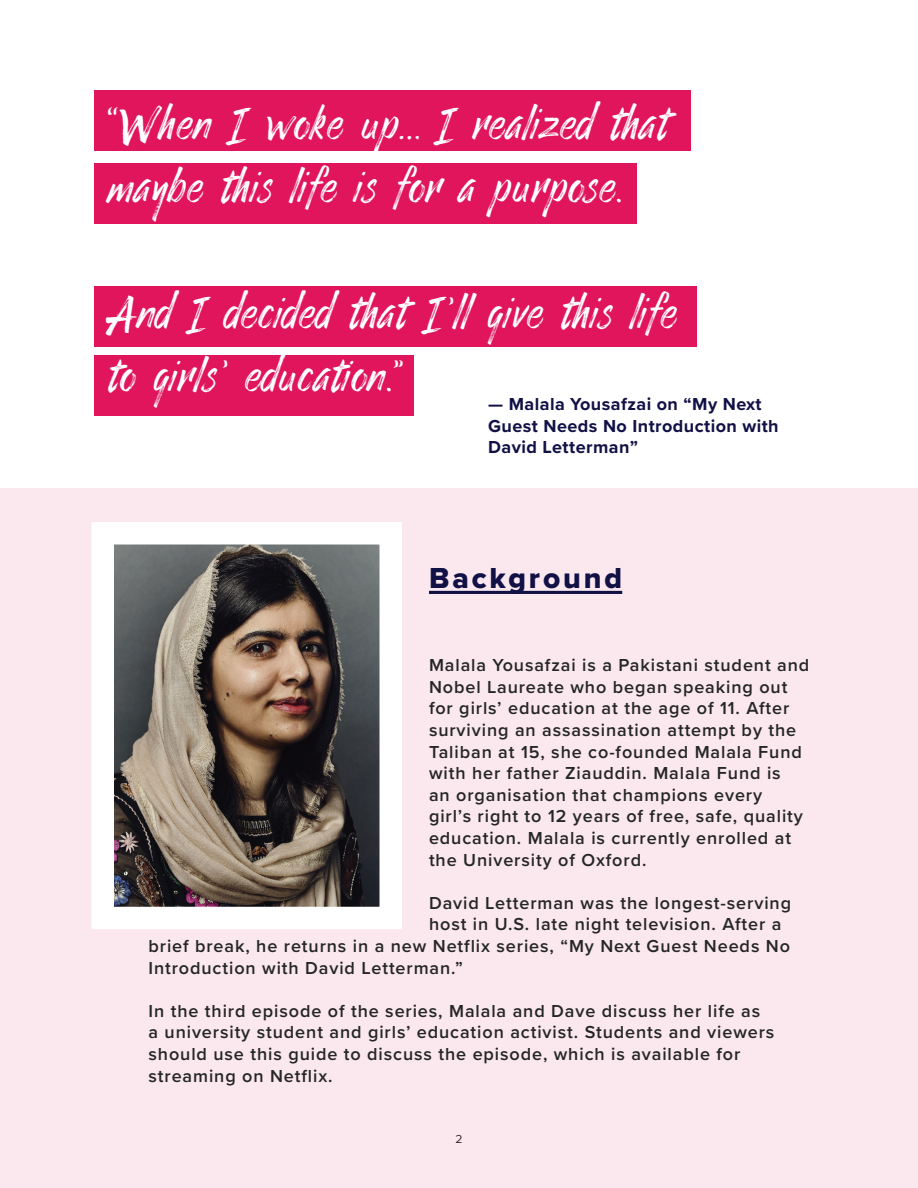
<style>
.page{position:relative;width:918px;height:1188px;background:#fff}
.page>*{position:absolute;margin:0;border:0;box-sizing:border-box;transform-origin:0 0}
.t1{font:45px/63px "Enjoythe Ride";letter-spacing:.025em;color:#fff}
.t2{font:30px "Proxima Nova Extrabld";letter-spacing:.095em;color:#111146}
.t3{font:600 18px/21.6px "Proxima Nova";letter-spacing:.05em;color:#252626}
.t4{font:700 18px/21.6px "Proxima Nova";letter-spacing:.025em;color:#111146}
.t5{font:12px "Proxima Nova";color:#252626}
</style>
<div class="page">
<div style="left:0;top:488px;width:918px;height:700px;background:#fbe8ef"></div>
<hr style="left:429px;top:591px;width:193px;height:3px;background:#111146">
<img style="left:115px;top:545px;width:264px;height:361px">
<div style="left:92px;top:522px;width:310px;height:407px;border:22px solid #fff"></div>
<div style="left:94px;top:90px;width:597px;height:61px;background:#e0155c"></div>
<div style="left:94px;top:164px;width:543px;height:60px;background:#e0155c"></div>
<div style="left:94px;top:286px;width:604px;height:60px;background:#e0155c"></div>
<div style="left:94px;top:356px;width:320px;height:60px;background:#e0155c"></div>
<h1 class="t1" style="left:108px;top:92px;width:561px">“When I woke up… I realized that maybe this life is for a purpose.</h1>
<h1 class="t1" style="left:108px;top:281px;width:571px">And I decided that I’ll give this life to girls’ education.”</h1>
<p class="t4" style="left:488px;top:393px;width:292px">— Malala Yousafzai on “My Next<br>Guest Needs No Introduction with<br>David Letterman”</p>
<h2 class="t2" style="left:429px;top:556px;width:195px">Background</h2>
<p class="t3" style="left:429px;top:654px;width:382px">Malala Yousafzai is a Pakistani student and Nobel Laureate who began speaking out for girls’ education at the age of 11. After surviving an assassination attempt by the Taliban at 15, she co-founded Malala Fund with her father Ziauddin. Malala Fund is<br>an organisation that champions every<br>girl’s right to 12 years of free, safe, quality education. Malala is currently enrolled at the University of Oxford.</p>
<p class="t3" style="left:429px;top:892px;width:364px">David Letterman was the longest-serving</p>
<p class="t3" style="left:429px;top:913px;width:354px">host in U.S. late night television. After a</p>
<p class="t3" style="left:149px;top:935px;width:643px">brief break, he returns in a new Netflix series, “My Next Guest Needs No</p>
<p class="t3" style="left:149px;top:956px;width:316px">Introduction with David Letterman.”</p>
<p class="t3" style="left:149px;top:1000px;width:627px">In the third episode of the series, Malala and Dave discuss her life as<br>a university student and girls’ education activist. Students and viewers should use this guide to discuss the episode, which is available for streaming on Netflix.</p>
<p class="t5" style="left:455px;top:1131px;width:9px">2</p>
</div>
